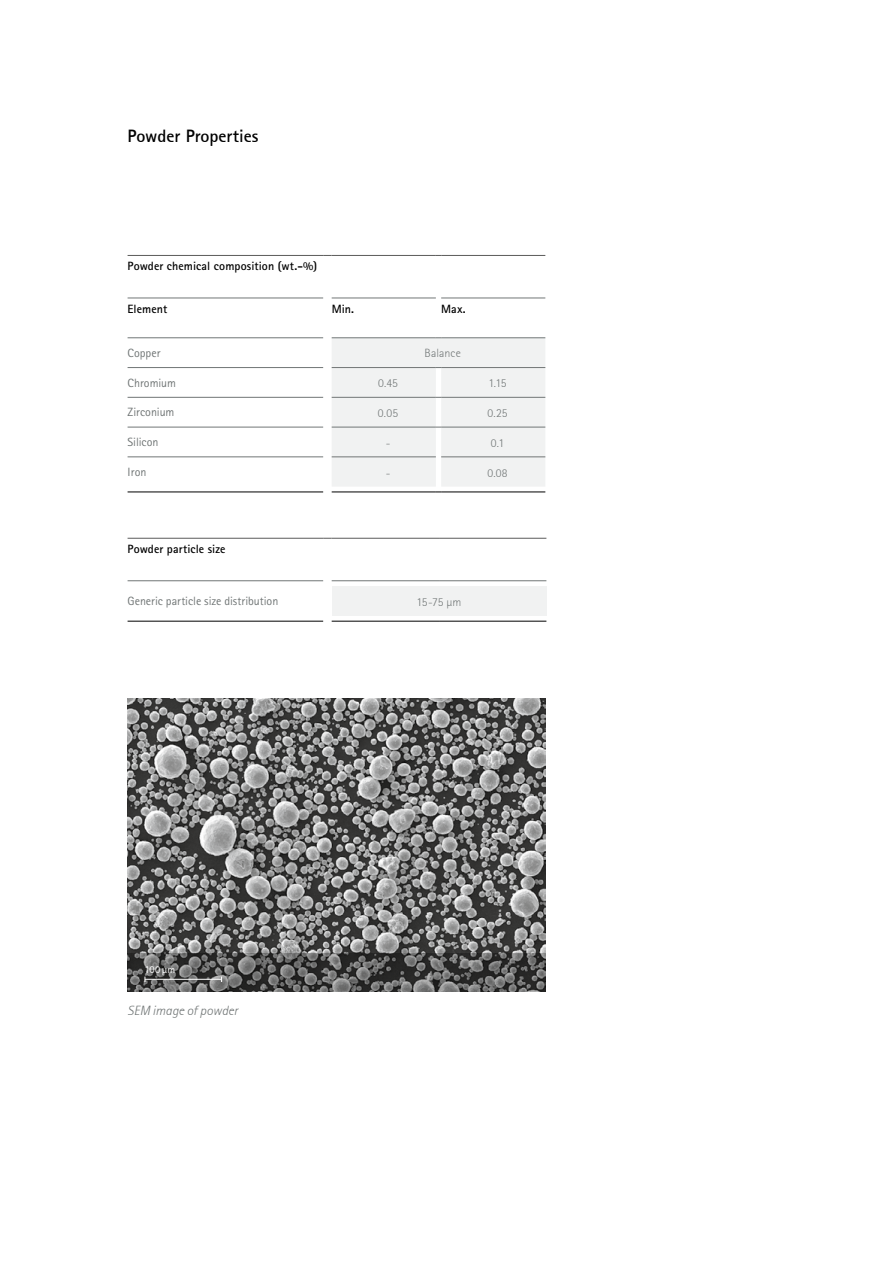
<style>
.page{position:relative;width:893px;height:1263px;background:#fff}
.page>*{position:absolute;margin:0;border:0;box-sizing:border-box;transform-origin:0 0}
.t1{font:700 18px "Rotis San Ser T";color:#000}
.t2{font:13.5px "Rotis San Ser T Ligh Ital";color:#717676}
.t3{font:700 12px "Rotis Sans Serif Pro";letter-spacing:.005em;color:#000}
.t4{font:12px "Rotis Sans Serif Pro";color:#717676}
.t5{font:12px "Rotis San Ser T Ligh";letter-spacing:.005em;color:#717676}
.t6{font:10.5px "Rotis San Ser T";letter-spacing:.025em;color:#fff}
</style>
<div class="page">
<img style="left:128px;top:698px;width:418px;height:256px">
<svg style="left:128px;top:954px;width:418px;height:38px;background:#575757"></svg>
<hr style="left:145px;top:979px;width:76px;height:1px;background:#fff">
<svg style="left:128px;top:297px;width:417px;height:195px"></svg>
<hr style="left:128px;top:255px;width:195px;height:1px;background:#5b5b5a">
<hr style="left:332px;top:255px;width:104px;height:1px;background:#5b5b5a">
<hr style="left:441px;top:255px;width:104px;height:1px;background:#5b5b5a">
<hr style="left:128px;top:492px;width:195px;height:1px;background:#000">
<hr style="left:128px;top:298px;width:195px;height:1px;background:#717676">
<hr style="left:332px;top:298px;width:104px;height:1px;background:#717676">
<hr style="left:441px;top:298px;width:104px;height:1px;background:#717676">
<hr style="left:128px;top:337px;width:195px;height:1px;background:#717676">
<hr style="left:128px;top:367px;width:195px;height:1px;background:#717676">
<hr style="left:128px;top:397px;width:195px;height:1px;background:#717676">
<hr style="left:128px;top:427px;width:195px;height:1px;background:#717676">
<hr style="left:128px;top:457px;width:195px;height:1px;background:#717676">
<svg style="left:332px;top:337px;width:213px;height:156px"></svg>
<hr style="left:441px;top:492px;width:104px;height:1px;background:#000">
<svg style="left:128px;top:538px;width:418px;height:83px"></svg>
<hr style="left:332px;top:538px;width:107px;height:1px;background:#5b5b5a">
<hr style="left:439px;top:538px;width:107px;height:1px;background:#5b5b5a">
<hr style="left:128px;top:621px;width:195px;height:1px;background:#000">
<hr style="left:332px;top:621px;width:107px;height:1px;background:#000">
<hr style="left:439px;top:621px;width:107px;height:1px;background:#000">
<hr style="left:128px;top:580px;width:195px;height:1px;background:#717676">
<hr style="left:332px;top:580px;width:107px;height:1px;background:#717676">
<hr style="left:439px;top:580px;width:107px;height:1px;background:#717676">
<h1 class="t1" style="left:128px;top:124px;width:132px">Powder Properties</h1>
<p class="t3" style="left:128px;top:258px;width:191px">Powder chemical composition (wt.-%)</p>
<p class="t3" style="left:128px;top:301px;width:41px">Element</p>
<p class="t3" style="left:332px;top:301px;width:24px">Min.</p>
<p class="t3" style="left:441px;top:301px;width:26px">Max.</p>
<p class="t4" style="left:128px;top:346px;width:34px">Copper</p>
<p class="t5" style="left:425px;top:346px;width:38px">Balance</p>
<p class="t4" style="left:128px;top:375px;width:50px">Chromium</p>
<p class="t5" style="left:378px;top:376px;width:21px">0.45</p>
<p class="t5" style="left:488px;top:376px;width:20px">1.15</p>
<p class="t4" style="left:128px;top:405px;width:48px">Zirconium</p>
<p class="t5" style="left:378px;top:406px;width:22px">0.05</p>
<p class="t5" style="left:487px;top:406px;width:22px">0.25</p>
<p class="t4" style="left:128px;top:435px;width:33px">Silicon</p>
<p class="t5" style="left:386px;top:436px;width:6px">-</p>
<p class="t5" style="left:491px;top:436px;width:15px">0.1</p>
<p class="t4" style="left:128px;top:465px;width:21px">Iron</p>
<p class="t5" style="left:386px;top:466px;width:6px">-</p>
<p class="t5" style="left:487px;top:466px;width:22px">0.08</p>
<p class="t3" style="left:128px;top:541px;width:99px">Powder particle size</p>
<p class="t4" style="left:128px;top:594px;width:152px">Generic particle size distribution</p>
<p class="t5" style="left:417px;top:595px;width:46px">15-75 µm</p>
<p class="t6" style="left:145px;top:963px;width:32px">100µm</p>
<p class="t2" style="left:128px;top:1003px;width:112px">SEM image of powder</p>
</div>
